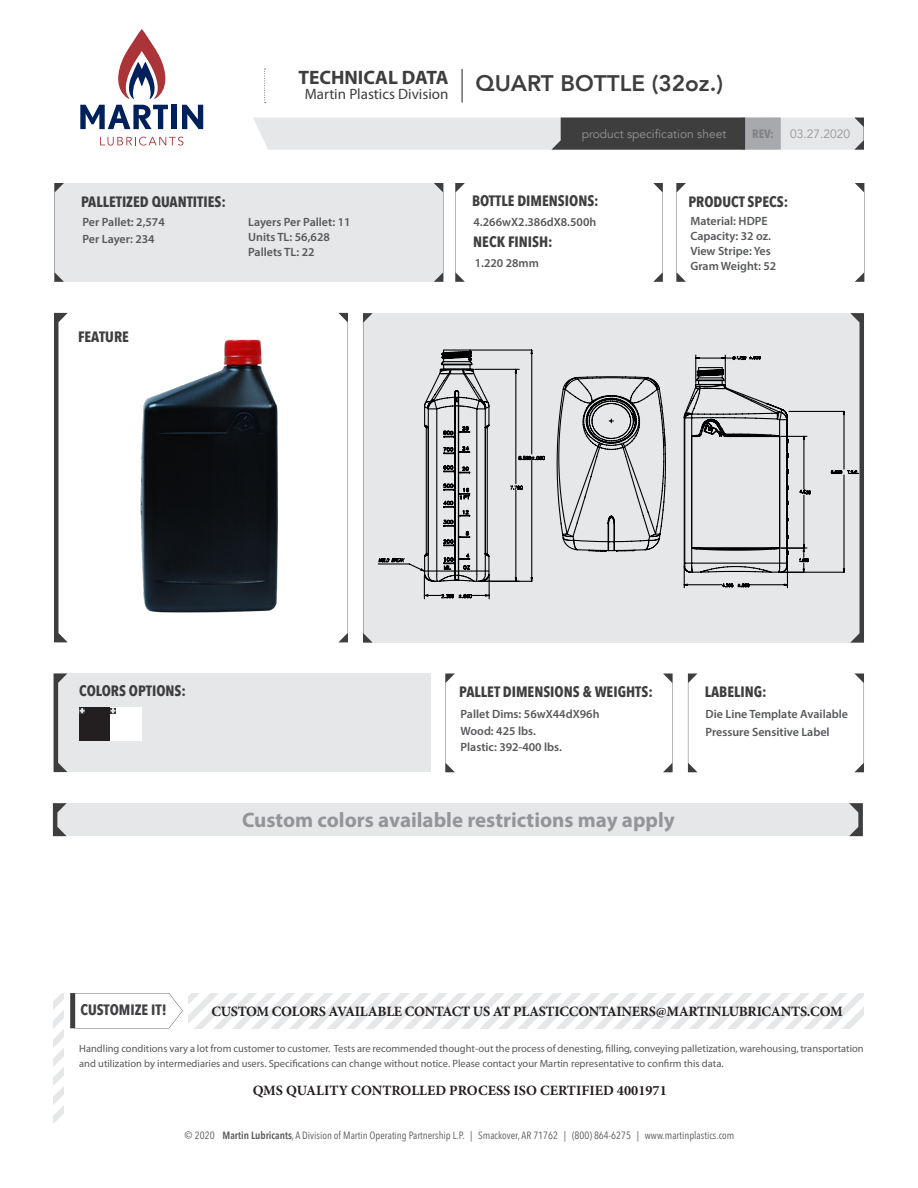
<style>
.page{position:relative;width:918px;height:1188px;background:#fff}
.page>*{position:absolute;margin:0;border:0;box-sizing:border-box;transform-origin:0 0}
.Paragraph_Style1{font:800 22.5px "Avenir";color:#3e3e3f}
.Paragraph_Style1-2{font:700 21px "Myriad Pro";color:#939598}
.t1{font:700 19.5px "Myriad Pro";color:#3e3e3f}
.Paragraph_Style2{font:700 15px "Avenir Next Condensed";color:#3e3e3f}
.Paragraph_Style1-3{font:700 15px "Avenir Next Condensed";color:#3e3e3f}
.t2{font:15px "Myriad Pro";color:#3e3e3f}
.Paragraph_Style62{font:700 15px "Avenir Next Condensed";color:#414042}
.t3{font:700 14.25px "Minion Pro";letter-spacing:-.02em;color:#231f20}
.t4{font:700 14.25px "Minion Pro";color:#231f20}
.Paragraph_Style5{font:600 12px "Myriad Pro";color:#57585a}
.Paragraph_Style1-4{font:12px "Avenir";color:#939598}
.t5{font:700 12px "Avenir Next Condensed";color:#808285}
.Paragraph_Style1-5{font:10.5px/15px "Myriad Pro";color:#57585a}
.t6{font:10.5px "Avenir Next Condensed";color:#57585a}
.s1{font-family:"Myriad Pro";font-size:12px}
.s2{font-weight:600}
</style>
<div class="page">
<svg style="left:742px;top:117px;width:39px;height:1px"></svg>
<svg style="left:253px;top:118px;width:611px;height:32px;background:#afb0b1"></svg>
<hr style="left:462px;top:69px;width:1px;height:34px;background:#231f20">
<svg style="left:264px;top:68px;width:2px;height:35px"></svg>
<svg style="left:80px;top:105px;width:88px;height:24px"></svg>
<div style="left:172px;top:105px;width:5px;height:24px;background:#00205b"></div>
<svg style="left:182px;top:105px;width:21px;height:24px"></svg>
<svg style="left:118px;top:29px;width:48px;height:70px"></svg>
<svg style="left:100px;top:137px;width:83px;height:9px"></svg>
<svg style="left:189px;top:993px;width:675px;height:35px"></svg>
<svg style="left:70px;top:993px;width:113px;height:35px"></svg>
<svg style="left:53px;top:993px;width:11px;height:131px"></svg>
<div style="left:53px;top:803px;width:810px;height:33px;background:#e6e7e9"></div>
<svg style="left:53px;top:803px;width:14px;height:33px"></svg>
<svg style="left:849px;top:803px;width:14px;height:33px"></svg>
<svg style="left:688px;top:674px;width:9px;height:98px"></svg>
<svg style="left:855px;top:674px;width:9px;height:98px"></svg>
<svg style="left:445px;top:679px;width:10px;height:93px"></svg>
<svg style="left:663px;top:674px;width:10px;height:98px"></svg>
<div style="left:54px;top:674px;width:377px;height:98px;background:#e6e7e9"></div>
<svg style="left:54px;top:679px;width:13px;height:93px"></svg>
<div style="left:79px;top:708px;width:32px;height:33px;background:#231f20"></div>
<div style="left:110px;top:708px;width:31px;height:33px;background:#fff"></div>
<svg style="left:79px;top:708px;width:6px;height:6px"></svg>
<svg style="left:110px;top:708px;width:6px;height:6px"></svg>
<div style="left:364px;top:313px;width:499px;height:330px;background:#e6e7e9"></div>
<svg style="left:556px;top:376px;width:110px;height:176px"></svg>
<svg style="left:683px;top:313px;width:181px;height:330px"></svg>
<img style="left:53px;top:256px;width:481px;height:423px">
<svg style="left:676px;top:183px;width:10px;height:99px"></svg>
<svg style="left:855px;top:183px;width:9px;height:99px"></svg>
<svg style="left:455px;top:183px;width:10px;height:99px"></svg>
<svg style="left:653px;top:183px;width:10px;height:99px"></svg>
<div style="left:54px;top:183px;width:389px;height:99px;background:#e6e7e9"></div>
<svg style="left:54px;top:183px;width:10px;height:99px"></svg>
<svg style="left:434px;top:183px;width:9px;height:99px"></svg>
<p class="Paragraph_Style2" style="left:81px;top:192px;width:146px">PALLETIZED QUANTITIES:</p>
<h3 class="t1" style="left:298px;top:65px;width:152px">TECHNICAL DATA</h3>
<h3 class="t2" style="left:305px;top:85px;width:145px">Martin Plastics Division</h3>
<p class="Paragraph_Style1" style="left:476px;top:66px;width:249px">QUART BOTTLE (32oz.)</p>
<p class="Paragraph_Style1-4" style="left:582px;top:127px;width:146px">product specification sheet</p>
<p class="t5" style="left:752px;top:127px;width:23px">REV:</p>
<p class="Paragraph_Style1-4" style="left:790px;top:127px;width:62px">03.27.2020</p>
<p class="Paragraph_Style2" style="left:472px;top:192px;width:128px">BOTTLE DIMENSIONS:</p>
<p class="Paragraph_Style2" style="left:688px;top:192px;width:101px">PRODUCT SPECS:</p>
<p class="Paragraph_Style5" style="left:82px;top:215px;width:84px">Per Pallet: 2,574</p>
<p class="Paragraph_Style5" style="left:474px;top:214px;width:124px">4.266wX2.386dX8.500h</p>
<p class="Paragraph_Style5" style="left:82px;top:231px;width:74px">Per Layer: 234</p>
<p class="Paragraph_Style5" style="left:248px;top:215px;width:104px">Layers Per Pallet: 11</p>
<p class="Paragraph_Style5" style="left:248px;top:230px;width:83px">Units TL: 56,628</p>
<p class="Paragraph_Style5" style="left:248px;top:245px;width:68px">Pallets TL: 22</p>
<p class="Paragraph_Style2" style="left:473px;top:233px;width:81px">NECK FINISH:</p>
<p class="Paragraph_Style5" style="left:475px;top:255px;width:66px">1.220 28mm</p>
<p class="Paragraph_Style1-3" style="left:78px;top:328px;width:52px">FEATURE</p>
<p class="Paragraph_Style5" style="left:690px;top:214px;width:79px">Material: HDPE</p>
<p class="Paragraph_Style5" style="left:690px;top:229px;width:82px">Capacity: 32 oz.</p>
<p class="Paragraph_Style5" style="left:690px;top:244px;width:82px">View Stripe: Yes</p>
<p class="Paragraph_Style5" style="left:690px;top:259px;width:87px">Gram Weight: 52</p>
<p class="Paragraph_Style2" style="left:79px;top:682px;width:108px">COLORS OPTIONS:</p>
<p class="Paragraph_Style1-3" style="left:459px;top:682px;width:195px">PALLET DIMENSIONS &amp; WEIGHTS:</p>
<p class="Paragraph_Style5" style="left:460px;top:707px;width:141px">Pallet Dims: 56wX44dX96h</p>
<p class="Paragraph_Style5" style="left:460px;top:723px;width:77px">Wood: 425 lbs.</p>
<p class="Paragraph_Style5" style="left:460px;top:740px;width:103px">Plastic: 392-400 lbs.</p>
<p class="Paragraph_Style1-2" style="left:242px;top:806px;width:434px">Custom colors available restrictions may apply</p>
<p class="Paragraph_Style2" style="left:705px;top:682px;width:63px">LABELING:</p>
<p class="Paragraph_Style5" style="left:705px;top:707px;width:144px">Die Line Template Available</p>
<p class="Paragraph_Style5" style="left:705px;top:725px;width:126px">Pressure Sensitive Label</p>
<p class="Paragraph_Style62" style="left:80px;top:1001px;width:88px">CUSTOMIZE IT!</p>
<p class="t3" style="left:212px;top:1001px;width:633px">CUSTOM COLORS AVAILABLE CONTACT US AT PLASTICCONTAINERS@MARTINLUBRICANTS.COM</p>
<p class="Paragraph_Style1-5" style="left:79px;top:1041px;width:786px">Handling conditions vary a lot from customer to customer. Tests are recommended thought-out the process of denesting, filling, conveying palletization, warehousing, transportation and utilization by intermediaries and users. Specifications can change without notice. Please contact your Martin representative to confirm this data.</p>
<p class="t4" style="left:253px;top:1081px;width:416px">QMS QUALITY CONTROLLED PROCESS ISO CERTIFIED 4001971</p>
<p class="t6" style="left:185px;top:1126px;width:551px"><span class="s1">©</span> 2020 <span class="s2">Martin Lubricants</span>, A Division of Martin Operating Partnership L.P. | Smackover, AR 71762 | (800) 864-6275 | www.martinplastics.com</p>
</div>
